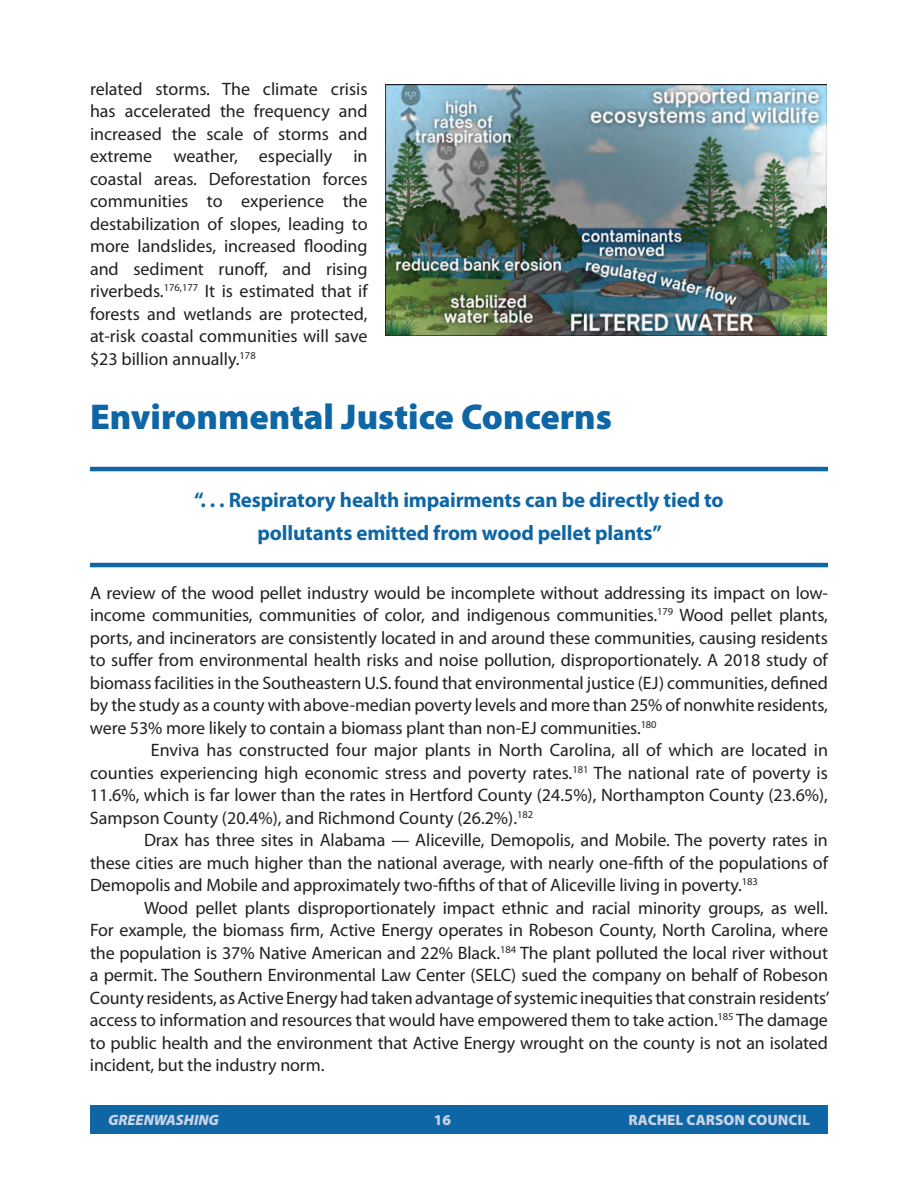
<style>
.page{position:relative;width:918px;height:1188px;background:#fff}
.page>*{position:absolute;margin:0;border:0;box-sizing:border-box;transform-origin:0 0}
.t1{font:900 36px "Myriad Pro";color:#0e66a4}
.t2{font:700 21px/33px "Myriad Pro";letter-spacing:-.005em;color:#0e66a4;text-align:center}
.t3{font:18px/22.5px "Myriad Pro";letter-spacing:-.005em;color:#231f20;text-align:justify}
.t4{font:900 15px "Myriad Pro";color:#c9d3e7}
.t5{font:italic 900 15px "Myriad Pro";color:#c9d3e7}
</style>
<div class="page">
<div style="left:90px;top:1105px;width:738px;height:29px;background:#0e66a4"></div>
<hr style="left:90px;top:467px;width:738px;height:4px;background:#0e66a4">
<hr style="left:90px;top:563px;width:738px;height:4px;background:#0e66a4">
<img style="left:386px;top:85px;width:440px;height:251px">
<p class="t3" style="left:90px;top:78px;width:279px">related storms. The climate crisis has accelerated the frequency and increased the scale of storms and extreme weather, especially in coastal areas. Deforestation forces communities to experience the destabilization of slopes, leading to more landslides, increased flooding and sediment runoff, and rising riverbeds.<sup>176,177</sup> It is estimated that if forests and wetlands are protected, at-risk coastal communities will save $23 billion annually.<sup>178</sup></p>
<h1 class="t1" style="left:90px;top:397px;width:524px">Environmental Justice Concerns</h1>
<p class="t2" style="left:194px;top:484px;width:531px">“. . . Respiratory health impairments can be directly tied to pollutants emitted from wood pellet plants”</p>
<p class="t3" style="left:90px;top:582px;width:740px">A review of the wood pellet industry would be incomplete without addressing its impact on low&shy;income communities, communities of color, and indigenous communities.<sup>179</sup> Wood pellet plants, ports, and incinerators are consistently located in and around these communities, causing residents to suffer from environmental health risks and noise pollution, disproportionately. A 2018 study of biomass facilities in the Southeastern U.S. found that environmental justice (EJ) communities, defined by the study as a county with above-median poverty levels and more than 25% of nonwhite residents, were 53% more likely to contain a biomass plant than non-EJ communities.<sup>180</sup></p>
<p class="t3" style="left:90px;top:739px;width:740px;text-indent:61px">Enviva has constructed four major plants in North Carolina, all of which are located in counties experiencing high economic stress and poverty rates.<sup>181</sup> The national rate of poverty is 11.6%, which is far lower than the rates in Hertford County (24.5%), Northampton County (23.6%), Sampson County (20.4%), and Richmond County (26.2%).<sup>182</sup></p>
<p class="t3" style="left:90px;top:829px;width:739px;text-indent:54px">Drax has three sites in Alabama — Aliceville, Demopolis, and Mobile. The poverty rates in these cities are much higher than the national average, with nearly one-fifth of the populations of Demopolis and Mobile and approximately two-fifths of that of Aliceville living in poverty.<sup>183</sup></p>
<p class="t3" style="left:90px;top:897px;width:741px;text-indent:54px">Wood pellet plants disproportionately impact ethnic and racial minority groups, as well.<br>For example, the biomass firm, Active Energy operates in Robeson County, North Carolina, where the population is 37% Native American and 22% Black.<sup>184</sup> The plant polluted the local river without a permit. The Southern Environmental Law Center (SELC) sued the company on behalf of Robeson County residents, as Active Energy had taken advantage of systemic inequities that constrain residents’ access to information and resources that would have empowered them to take action.<sup>185</sup> The damage to public health and the environment that Active Energy wrought on the county is not an isolated incident, but the industry norm.</p>
<p class="t5" style="left:108px;top:1112px;width:113px">GREENWASHING</p>
<p class="t4" style="left:434px;top:1112px;width:19px">16</p>
<p class="t4" style="left:629px;top:1112px;width:183px">RACHEL CARSON COUNCIL</p>
</div>
